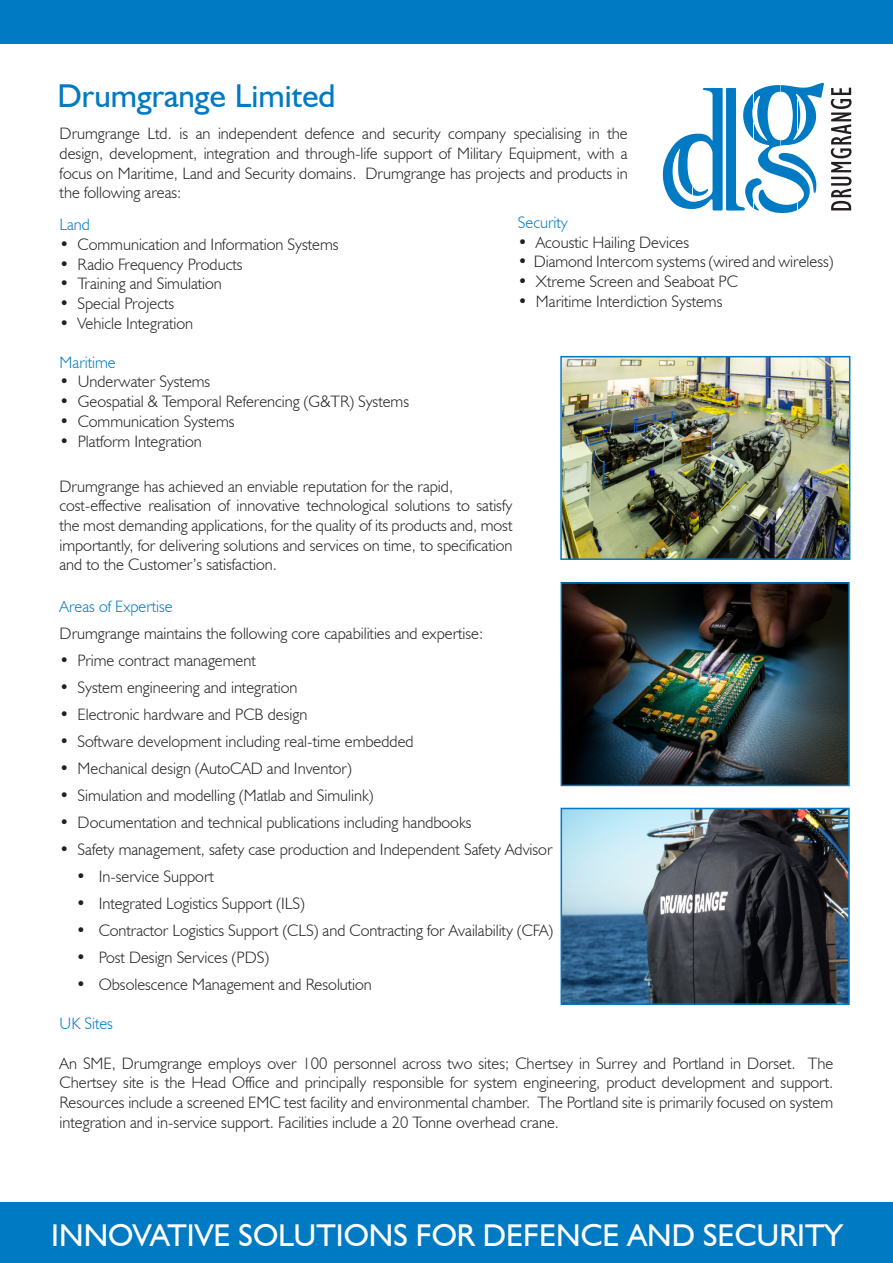
<style>
.page{position:relative;width:893px;height:1263px;background:#fff}
.page>*{position:absolute;margin:0;border:0;box-sizing:border-box;transform-origin:0 0}
.t1{font:33px "Humanist 521 BT";color:#007ac2}
.t2{font:31.5px "Humanist 521 BT";color:#fff}
.t3{font:300 16.5px/19.6px "Humanist 521 BT";color:#231f20;text-align:justify}
.t4{font:300 16.5px "Humanist 521 BT";color:#007ac2}
</style>
<div class="page">
<div style="left:0;top:0;width:893px;height:44px;background:#007ac2"></div>
<div style="left:0;top:1202px;width:893px;height:61px;background:#007ac2"></div>
<svg style="left:831px;top:88px;width:20px;height:122px"></svg>
<svg style="left:663px;top:83px;width:161px;height:130px"></svg>
<img style="left:564px;top:585px;width:283px;height:198px">
<div style="left:561px;top:582px;width:289px;height:204px;border:2px solid #007ac2"></div>
<img style="left:563px;top:359px;width:284px;height:198px">
<div style="left:560px;top:356px;width:290px;height:204px;border:2px solid #007ac2"></div>
<img style="left:564px;top:811px;width:283px;height:191px">
<div style="left:561px;top:808px;width:289px;height:197px;border:2px solid #007ac2"></div>
<p class="t1" style="left:58px;top:75px;width:279px">Drumgrange Limited</p>
<p class="t3" style="left:60px;top:124px;width:570px">Drumgrange Ltd. is an independent defence and security company specialising in the design, development, integration and through-life support of Military Equipment, with a focus on Maritime, Land and Security domains. Drumgrange has projects and products in the following areas:</p>
<p class="t4" style="left:518px;top:212px;width:51px">Security</p>
<p class="t3" style="left:518px;top:232px;width:173px">• Acoustic Hailing Devices</p>
<p class="t3" style="left:518px;top:252px;width:317px">• Diamond Intercom systems (wired and wireless)</p>
<p class="t3" style="left:518px;top:271px;width:222px">• Xtreme Screen and Seaboat PC</p>
<p class="t3" style="left:518px;top:291px;width:206px">• Maritime Interdiction Systems</p>
<p class="t4" style="left:60px;top:214px;width:32px">Land</p>
<p class="t3" style="left:60px;top:234px;width:281px">• Communication and Information Systems</p>
<p class="t3" style="left:60px;top:254px;width:184px">• Radio Frequency Products</p>
<p class="t3" style="left:60px;top:274px;width:164px">• Training and Simulation</p>
<p class="t3" style="left:60px;top:293px;width:116px">• Special Projects</p>
<p class="t3" style="left:60px;top:313px;width:135px">• Vehicle Integration</p>
<p class="t4" style="left:60px;top:352px;width:58px">Maritime</p>
<p class="t3" style="left:60px;top:372px;width:152px">• Underwater Systems</p>
<p class="t3" style="left:60px;top:391px;width:351px">• Geospatial &amp; Temporal Referencing (G&amp;TR) Systems</p>
<p class="t3" style="left:60px;top:411px;width:176px">• Communication Systems</p>
<p class="t3" style="left:60px;top:431px;width:144px">• Platform Integration</p>
<p class="t3" style="left:60px;top:476px;width:395px">Drumgrange has achieved an enviable reputation for the rapid,</p>
<p class="t3" style="left:60px;top:495px;width:454px">cost-effective realisation of innovative technological solutions to satisfy the most demanding applications, for the quality of its products and, most importantly, for delivering solutions and services on time, to specification and to the Customer’s satisfaction.</p>
<p class="t4" style="left:60px;top:596px;width:115px">Areas of Expertise</p>
<p class="t3" style="left:60px;top:623px;width:425px">Drumgrange maintains the following core capabilities and expertise:</p>
<p class="t3" style="left:60px;top:650px;width:198px">• Prime contract management</p>
<p class="t3" style="left:60px;top:677px;width:239px">• System engineering and integration</p>
<p class="t3" style="left:60px;top:704px;width:249px">• Electronic hardware and PCB design</p>
<p class="t3" style="left:60px;top:731px;width:356px">• Software development including real-time embedded</p>
<p class="t3" style="left:60px;top:758px;width:294px">• Mechanical design (AutoCAD and Inventor)</p>
<p class="t3" style="left:60px;top:785px;width:315px">• Simulation and modelling (Matlab and Simulink)</p>
<p class="t3" style="left:60px;top:812px;width:413px">• Documentation and technical publications including handbooks</p>
<p class="t3" style="left:60px;top:839px;width:494px">• Safety management, safety case production and Independent Safety Advisor</p>
<p class="t3" style="left:76px;top:866px;width:139px">• In-service Support</p>
<p class="t3" style="left:76px;top:893px;width:230px">• Integrated Logistics Support (ILS)</p>
<p class="t3" style="left:76px;top:920px;width:478px">• Contractor Logistics Support (CLS) and Contracting for Availability (CFA)</p>
<p class="t3" style="left:76px;top:947px;width:194px">• Post Design Services (PDS)</p>
<p class="t3" style="left:76px;top:974px;width:297px">• Obsolescence Management and Resolution</p>
<p class="t4" style="left:60px;top:1014px;width:55px">UK Sites</p>
<p class="t3" style="left:60px;top:1053px;width:775px">An SME, Drumgrange employs over 100 personnel across two sites; Chertsey in Surrey and Portland in Dorset. The Chertsey site is the Head Office and principally responsible for system engineering, product development and support.<br>Resources include a screened EMC test facility and environmental chamber. The Portland site is primarily focused on system integration and in-service support. Facilities include a 20 Tonne overhead crane.</p>
<h2 class="t2" style="left:482px;top:1213px;width:344px">THE DEF NCE INDUSTR</h2>
<h2 class="t2" style="left:51px;top:1216px;width:793px">INNOVATIVE SOLUTIONS FOR DEFENCE AND SECURITY</h2>
</div>
